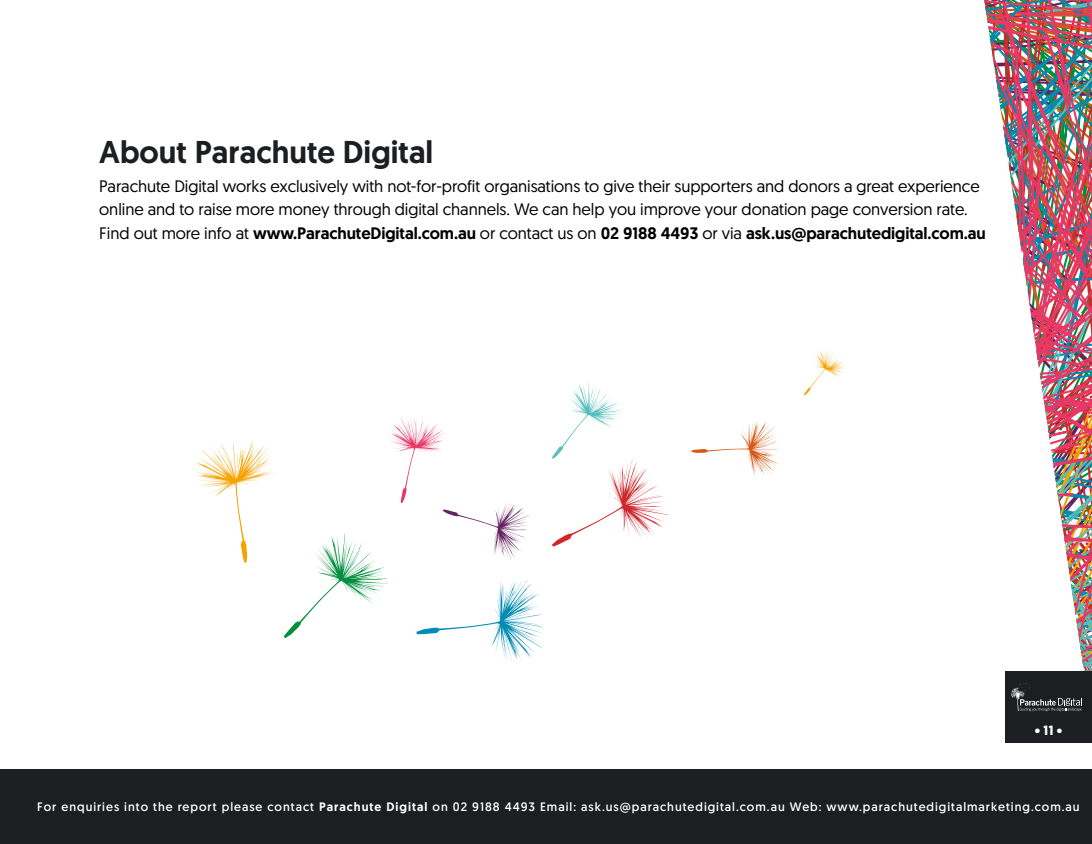
<style>
.page{position:relative;width:1092px;height:844px;background:#fff}
.page>*{position:absolute;margin:0;border:0;box-sizing:border-box;transform-origin:0 0}
.t1{font:500 31.5px "Geomanist";color:#1d1e22}
.t2{font:16.62px/23.6px "Geomanist";letter-spacing:-.005em;color:#000}
.t3{font:700 13.47px "Geomanist";color:#fff}
.t4{font:12.25px "Geomanist";letter-spacing:.08em;color:#fff}
.s1{font-weight:500}
</style>
<div class="page">
<img style="left:1081px;top:0;width:10px;height:743px">
<div style="left:0;top:769px;width:1091px;height:74px;background:#1d1e22"></div>
<div style="left:1004px;top:670px;width:87px;height:72px;background:#1d1e22"></div>
<img style="left:984px;top:0;width:97px;height:743px">
<svg style="left:691px;top:421px;width:88px;height:56px"></svg>
<svg style="left:196px;top:440px;width:78px;height:122px"></svg>
<svg style="left:552px;top:381px;width:117px;height:165px"></svg>
<svg style="left:284px;top:418px;width:260px;height:243px"></svg>
<svg style="left:804px;top:349px;width:41px;height:46px"></svg>
<h1 class="t1" style="left:99px;top:131px;width:335px">About Parachute Digital</h1>
<p class="t2" style="left:99px;top:173px;width:887px">Parachute Digital works exclusively with not-for-profit organisations to give their supporters and donors a great experience online and to raise more money through digital channels. We can help you improve your donation page conversion rate.<br>Find out more info at <span class="s1">www.ParachuteDigital.com.au</span> or contact us on <span class="s1">02 9188 4493</span> or via <span class="s1">ask.us@parachutedigital.com.au</span></p>
<p class="t3" style="left:1034px;top:721px;width:29px">• 11 •</p>
<p class="t4" style="left:37px;top:798px;width:1043px">For enquiries into the report please contact <span class="s1">Parachute Digital</span> on 02 9188 4493 Email: ask.us@parachutedigital.com.au Web: www.parachutedigitalmarketing.com.au</p>
</div>
